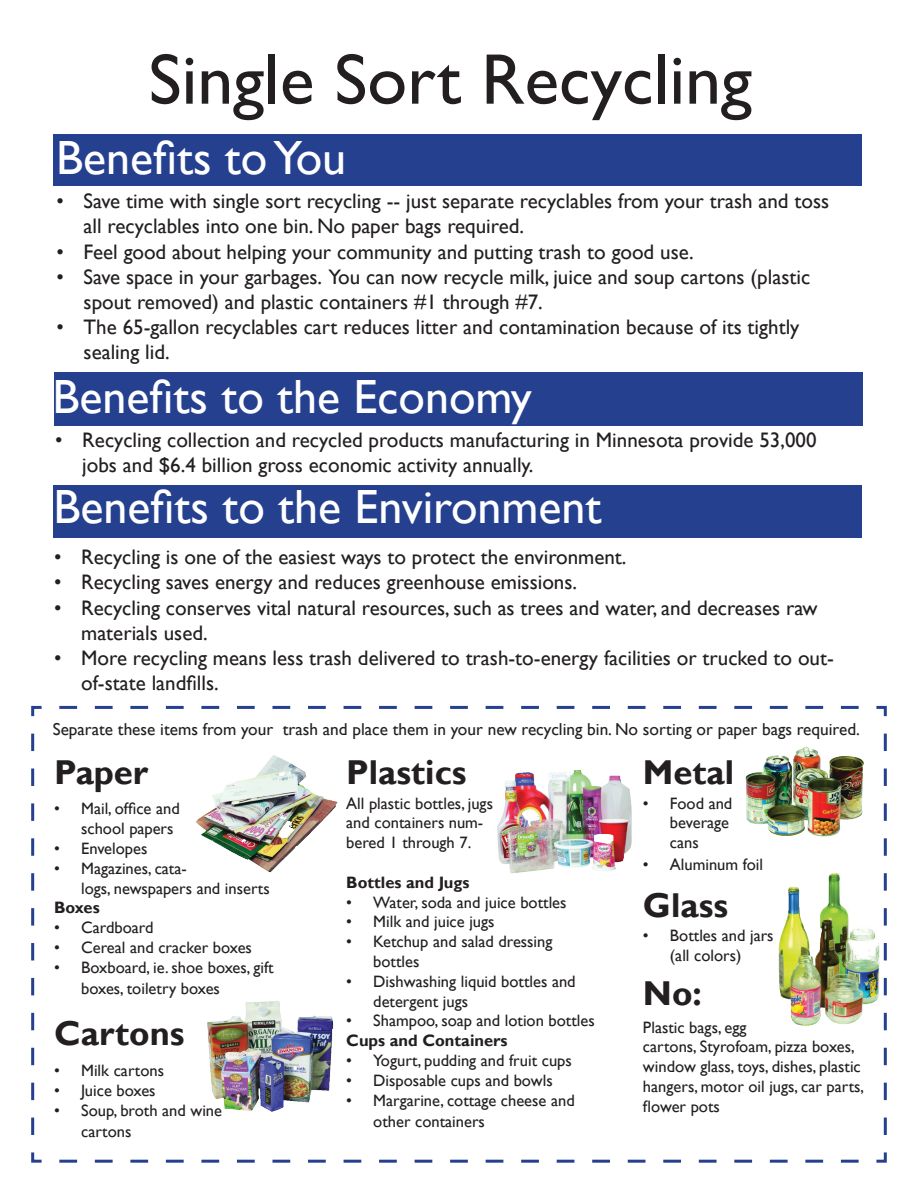
<style>
.page{position:relative;width:918px;height:1188px;background:#fff}
.page>*{position:absolute;margin:0;border:0;box-sizing:border-box;transform-origin:0 0}
.t1{font:72px "Gill Sans";color:#231f20}
.t2{font:48px "Gill Sans";color:#fff}
.t3{font:700 34.5px "Gill Sans";color:#231f20}
.t4{font:21px/25.2px "Gill Sans";color:#231f20}
.t5{font:17.25px "Gill Sans";color:#231f20}
.t6{font:16.5px/19.8px "Gill Sans";color:#231f20}
.t7{font:700 16.5px "Gill Sans";color:#231f20}
</style>
<div class="page">
<div style="left:53px;top:485px;width:809px;height:53px;background:#25408f"></div>
<div style="left:54px;top:134px;width:808px;height:52px;background:#25408f"></div>
<div style="left:55px;top:372px;width:808px;height:53px;background:#25408f"></div>
<svg style="left:31px;top:705px;width:856px;height:458px"></svg>
<p class="t1" style="left:149px;top:38px;width:605px">Single Sort Recycling</p>
<p class="t2" style="left:56px;top:130px;width:292px">Benefits to You</p>
<p class="t4" style="left:84px;top:189px;width:747px;text-indent:-27px">• Save time with single sort recycling -- just separate recyclables from your trash and toss all recyclables into one bin. No paper bags required.</p>
<p class="t4" style="left:57px;top:239px;width:639px">• Feel good about helping your community and putting trash to good use.</p>
<p class="t4" style="left:84px;top:264px;width:728px;text-indent:-27px">• Save space in your garbages. You can now recycle milk, juice and soup cartons (plastic spout removed) and plastic containers #1 through #7.</p>
<p class="t4" style="left:84px;top:315px;width:717px;text-indent:-27px">• The 65-gallon recyclables cart reduces litter and contamination because of its tightly sealing lid.</p>
<p class="t2" style="left:53px;top:369px;width:481px">Benefits to the Economy</p>
<p class="t4" style="left:82px;top:428px;width:736px;text-indent:-27px">• Recycling collection and recycled products manufacturing in Minnesota provide 53,000 jobs and $6.4 billion gross economic activity annually.</p>
<p class="t2" style="left:54px;top:479px;width:550px">Benefits to the Environment</p>
<p class="t4" style="left:54px;top:545px;width:574px">• Recycling is one of the easiest ways to protect the environment.</p>
<p class="t4" style="left:54px;top:570px;width:525px">• Recycling saves energy and reduces greenhouse emissions.</p>
<p class="t4" style="left:81px;top:595px;width:738px;text-indent:-27px">• Recycling conserves vital natural resources, such as trees and water, and decreases raw materials used.</p>
<p class="t4" style="left:81px;top:646px;width:754px;text-indent:-27px">• More recycling means less trash delivered to trash-to-energy facilities or trucked to out&shy;of-state landfills.</p>
<p class="t5" style="left:53px;top:719px;width:809px">Separate these items from your trash and place them in your new recycling bin. No sorting or paper bags required.</p>
<p class="t3" style="left:54px;top:751px;width:96px">Paper</p>
<p class="t6" style="left:81px;top:799px;width:100px;text-indent:-27px">• Mail, office and school papers</p>
<p class="t6" style="left:54px;top:839px;width:95px">• Envelopes</p>
<p class="t6" style="left:81px;top:859px;width:190px;text-indent:-27px">• Magazines, cata-<br>logs, newspapers and inserts</p>
<p class="t7" style="left:54px;top:898px;width:47px">Boxes</p>
<p class="t6" style="left:54px;top:918px;width:101px">• Cardboard</p>
<p class="t6" style="left:54px;top:938px;width:199px">• Cereal and cracker boxes</p>
<p class="t6" style="left:81px;top:957px;width:194px;line-height:21.6px;text-indent:-27px">• Boxboard, ie. shoe boxes, gift boxes, toiletry boxes</p>
<p class="t3" style="left:54px;top:1013px;width:132px">Cartons</p>
<p class="t6" style="left:54px;top:1061px;width:111px">• Milk cartons</p>
<p class="t6" style="left:54px;top:1081px;width:103px">• Juice boxes</p>
<p class="t6" style="left:81px;top:1100px;width:142px;line-height:21.6px;text-indent:-27px">• Soup, broth and wine cartons</p>
<p class="t3" style="left:346px;top:751px;width:122px">Plastics</p>
<p class="t6" style="left:346px;top:793px;width:148px">All plastic bottles, jugs and containers num&shy;bered 1 through 7.</p>
<p class="t7" style="left:346px;top:872px;width:125px">Bottles and Jugs</p>
<p class="t6" style="left:346px;top:892px;width:222px">• Water, soda and juice bottles</p>
<p class="t6" style="left:346px;top:912px;width:150px">• Milk and juice jugs</p>
<p class="t6" style="left:373px;top:932px;width:181px;text-indent:-27px">• Ketchup and salad dressing bottles</p>
<p class="t6" style="left:373px;top:972px;width:204px;text-indent:-27px">• Dishwashing liquid bottles and detergent jugs</p>
<p class="t6" style="left:346px;top:1011px;width:250px">• Shampoo, soap and lotion bottles</p>
<p class="t7" style="left:346px;top:1031px;width:163px">Cups and Containers</p>
<p class="t6" style="left:346px;top:1051px;width:227px">• Yogurt, pudding and fruit cups</p>
<p class="t6" style="left:346px;top:1071px;width:208px">• Disposable cups and bowls</p>
<p class="t6" style="left:373px;top:1089px;width:203px;line-height:21.6px;text-indent:-27px">• Margarine, cottage cheese and other containers</p>
<p class="t3" style="left:643px;top:751px;width:93px">Metal</p>
<p class="t6" style="left:670px;top:793px;width:64px;text-indent:-27px">• Food and beverage cans</p>
<p class="t6" style="left:643px;top:855px;width:122px">• Aluminum foil</p>
<p class="t3" style="left:643px;top:884px;width:87px">Glass</p>
<p class="t6" style="left:643px;top:926px;width:132px;text-align:center">• Bottles and jars (all colors)</p>
<p class="t3" style="left:643px;top:973px;width:60px">No:</p>
<p class="t6" style="left:643px;top:1017px;width:223px">Plastic bags, egg<br>cartons, Styrofoam, pizza boxes, window glass, toys, dishes, plastic hangers, motor oil jugs, car parts, flower pots</p>
</div>
